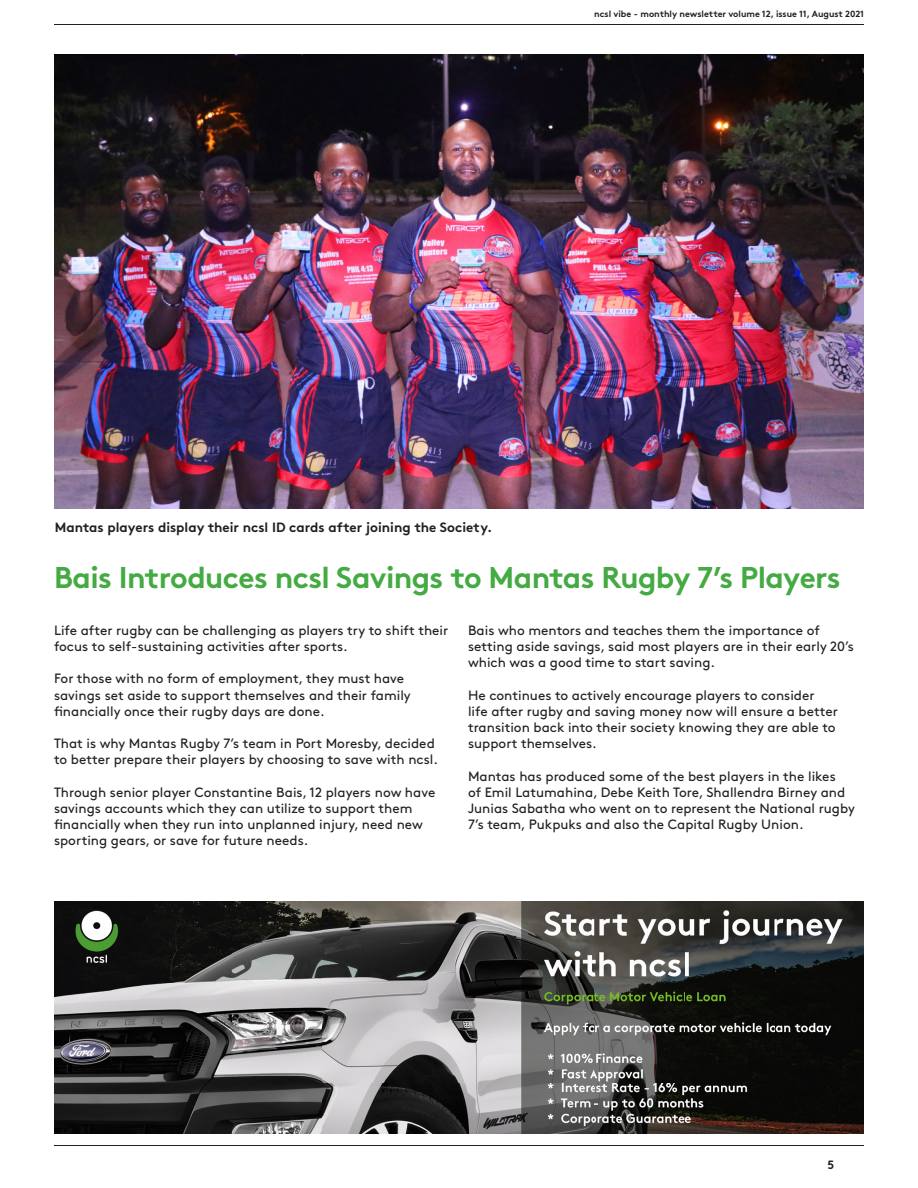
<style>
.page{position:relative;width:918px;height:1188px;background:#fff}
.page>*{position:absolute;margin:0;border:0;box-sizing:border-box;transform-origin:0 0}
.t1{font:700 30px "Brown";letter-spacing:-.02em;color:#44aa42}
.t2{font:13.5px/16.2px "Brown";color:#231f20}
.t3{font:700 13.5px "Brown";color:#231f20}
.t4{font:700 12px "Brown";color:#231f20}
.t5{font:700 9px "Brown";color:#231f20}
</style>
<div class="page">
<img style="left:54px;top:54px;width:810px;height:454px">
<hr style="left:54px;top:1145px;width:810px;height:1px;background:#231f20">
<hr style="left:54px;top:24px;width:810px;height:1px;background:#231f20">
<img style="left:54px;top:902px;width:810px;height:232px">
<p class="t5" style="left:594px;top:6px;width:271px">ncsl vibe - monthly newsletter volume 12, issue 11, August 2021</p>
<p class="t3" style="left:55px;top:516px;width:439px">Mantas players display their ncsl ID cards after joining the Society.</p>
<p class="t1" style="left:54px;top:553px;width:788px">Bais Introduces ncsl Savings to Mantas Rugby 7’s Players</p>
<p class="t2" style="left:54px;top:621px;width:396px">Life after rugby can be challenging as players try to shift their focus to self-sustaining activities after sports.</p>
<p class="t2" style="left:54px;top:669px;width:358px">For those with no form of employment, they must have savings set aside to support themselves and their family financially once their rugby days are done.</p>
<p class="t2" style="left:54px;top:734px;width:386px">That is why Mantas Rugby 7’s team in Port Moresby, decided to better prepare their players by choosing to save with ncsl.</p>
<p class="t2" style="left:54px;top:783px;width:383px">Through senior player Constantine Bais, 12 players now have savings accounts which they can utilize to support them financially when they run into unplanned injury, need new sporting gears, or save for future needs.</p>
<p class="t2" style="left:468px;top:621px;width:388px">Bais who mentors and teaches them the importance of setting aside savings, said most players are in their early 20’s which was a good time to start saving.</p>
<p class="t2" style="left:468px;top:686px;width:371px">He continues to actively encourage players to consider<br>life after rugby and saving money now will ensure a better transition back into their society knowing they are able to support themselves.</p>
<p class="t2" style="left:468px;top:767px;width:389px">Mantas has produced some of the best players in the likes<br>of Emil Latumahina, Debe Keith Tore, Shallendra Birney and Junias Sabatha who went on to represent the National rugby 7’s team, Pukpuks and also the Capital Rugby Union.</p>
<p class="t4" style="left:827px;top:1155px;width:8px">5</p>
</div>
